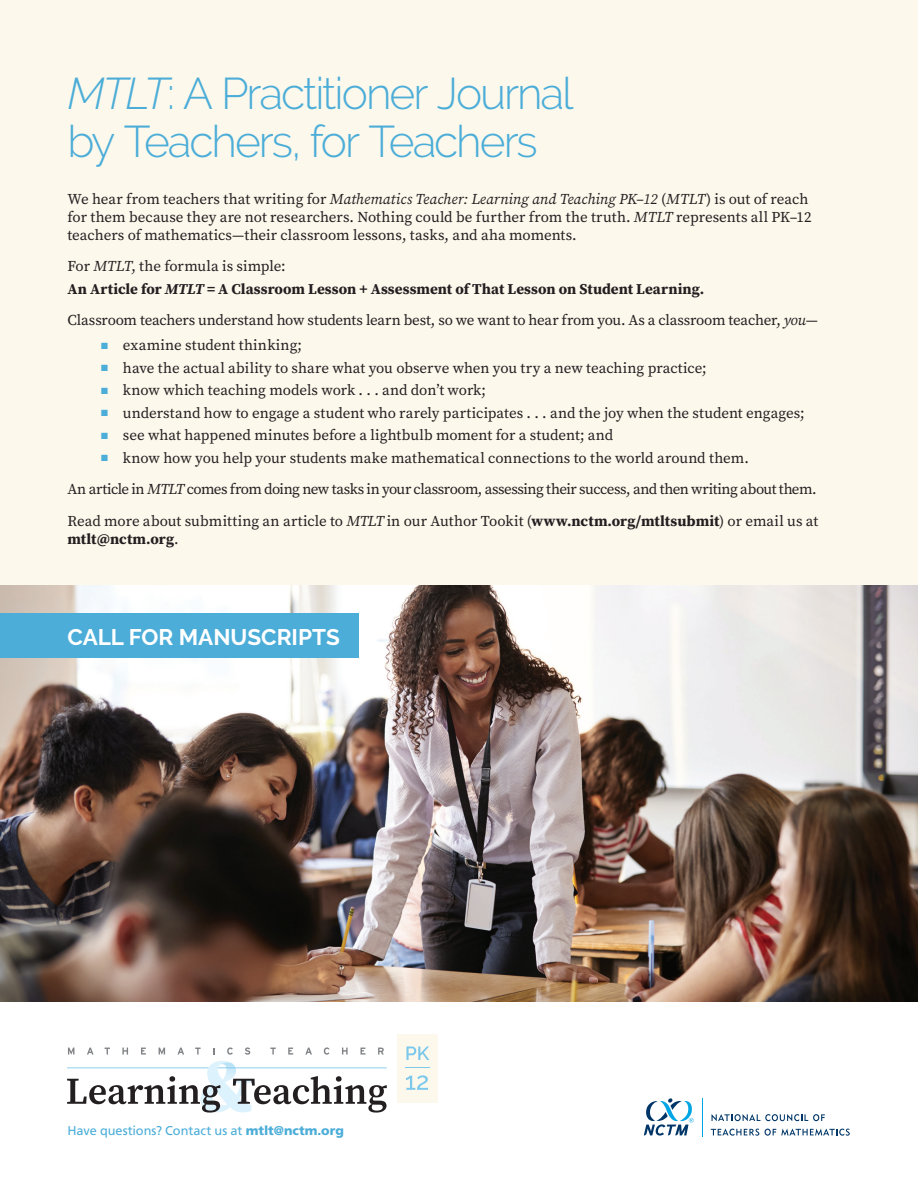
<style>
.page{position:relative;width:918px;height:1203px;background:#fff}
.page>*{position:absolute;margin:0;border:0;box-sizing:border-box;transform-origin:0 0}
.t1{font:300 44.25px/48px "Raleway";letter-spacing:-.045em;color:#4badd8}
.t2{font:700 22.5px "Raleway";color:#fff}
.t3{font:15px/18px "Source Serif Pro";letter-spacing:-.005em;color:#231f20}
.t4{font:700 15px/22.5px "Source Serif Pro";color:#231f20}
.t5{font:12.75px "Frutiger";color:#4badd8}
.s1{font-style:italic}
.s2{font-weight:400}
.s3{font-weight:400;font-style:italic}
.s4{color:#4badd8}
.s5{font-weight:700}
.s6{font-weight:900}
</style>
<div class="page">
<div style="left:0;top:0;width:918px;height:585px;background:#fcf8ec"></div>
<img style="left:0;top:585px;width:918px;height:416px">
<svg style="left:68px;top:1047px;width:6px;height:7px"></svg>
<svg style="left:87px;top:1047px;width:7px;height:7px"></svg>
<svg style="left:105px;top:1047px;width:5px;height:7px"></svg>
<svg style="left:122px;top:1047px;width:6px;height:7px"></svg>
<svg style="left:141px;top:1047px;width:5px;height:7px"></svg>
<svg style="left:159px;top:1047px;width:6px;height:7px"></svg>
<svg style="left:178px;top:1047px;width:6px;height:7px"></svg>
<svg style="left:195px;top:1047px;width:6px;height:7px"></svg>
<svg style="left:213px;top:1048px;width:2px;height:6px"></svg>
<svg style="left:227px;top:1047px;width:6px;height:7px"></svg>
<svg style="left:245px;top:1047px;width:5px;height:7px"></svg>
<svg style="left:270px;top:1047px;width:6px;height:7px"></svg>
<svg style="left:288px;top:1047px;width:5px;height:7px"></svg>
<svg style="left:305px;top:1047px;width:7px;height:7px"></svg>
<svg style="left:324px;top:1047px;width:5px;height:7px"></svg>
<svg style="left:342px;top:1047px;width:6px;height:7px"></svg>
<svg style="left:361px;top:1047px;width:5px;height:7px"></svg>
<svg style="left:378px;top:1047px;width:6px;height:7px"></svg>
<div style="left:397px;top:1033px;width:40px;height:69px;background:#fcf8ec"></div>
<svg style="left:406px;top:1046px;width:23px;height:13px"></svg>
<svg style="left:406px;top:1075px;width:22px;height:14px"></svg>
<svg style="left:67px;top:1061px;width:320px;height:51px"></svg>
<svg style="left:405px;top:1067px;width:24px;height:1px"></svg>
<svg style="left:644px;top:1098px;width:50px;height:37px"></svg>
<hr style="left:702px;top:1097px;width:1px;height:39px;background:#00a5e3">
<svg style="left:712px;top:1114px;width:113px;height:6px"></svg>
<svg style="left:711px;top:1128px;width:48px;height:7px"></svg>
<svg style="left:765px;top:1128px;width:85px;height:7px"></svg>
<div style="left:0;top:612px;width:358px;height:45px;background:#4badd8"></div>
<h1 class="t1" style="left:67px;top:69px;width:508px"><span class="s1">MTLT</span>: A Practitioner Journal by Teachers, for Teachers</h1>
<p class="t3" style="left:68px;top:190px;width:746px">We hear from teachers that writing for <span class="s1">Mathematics Teacher: Learning and Teaching PK–12</span> (<span class="s1">MTLT</span>) is out of reach for them because they are not researchers. Nothing could be further from the truth. <span class="s1">MTLT</span> represents all PK–12 teachers of mathematics—their classroom lessons, tasks, and aha moments.</p>
<p class="t4" style="left:68px;top:255px;width:638px"><span class="s2">For</span> <span class="s3">MTLT</span><span class="s2">, the formula is simple:<br></span>An Article for <span class="s1">MTLT</span> = A Classroom Lesson + Assessment of That Lesson on Student Learning.</p>
<p class="t3" style="left:68px;top:311px;width:752px">Classroom teachers understand how students learn best, so we want to hear from you. As a classroom teacher, <span class="s1">you</span>—</p>
<p class="t3" style="left:101px;top:336px;width:202px"><span class="s4">■</span> examine student thinking;</p>
<p class="t3" style="left:101px;top:358px;width:607px"><span class="s4">■</span> have the actual ability to share what you observe when you try a new teaching practice;</p>
<p class="t3" style="left:101px;top:381px;width:386px"><span class="s4">■</span> know which teaching models work . . . and don’t work;</p>
<p class="t3" style="left:101px;top:403px;width:705px"><span class="s4">■</span> understand how to engage a student who rarely participates . . . and the joy when the student engages;</p>
<p class="t3" style="left:101px;top:426px;width:514px"><span class="s4">■</span> see what happened minutes before a lightbulb moment for a student; and</p>
<p class="t3" style="left:67px;top:442px;width:752px;line-height:31.5px;text-indent:34px"><span class="s4">■</span> know how you help your students make mathematical connections to the world around them.<br>An article in <span class="s1">MTLT</span> comes from doing new tasks in your classroom, assessing their success, and then writing about them.<br>Read more about submitting an article to <span class="s1">MTLT</span> in our Author Tookit (<span class="s5">www.nctm.org/mtltsubmit</span>) or email us at</p>
<p class="t4" style="left:67px;top:527px;width:113px">mtlt@nctm.org<span class="s2">.</span></p>
<h2 class="t2" style="left:68px;top:624px;width:274px">CALL FOR MANUSCRIPTS</h2>
<p class="t5" style="left:68px;top:1123px;width:278px">Have questions? Contact us at <span class="s6">mtlt@nctm.org</span></p>
</div>
